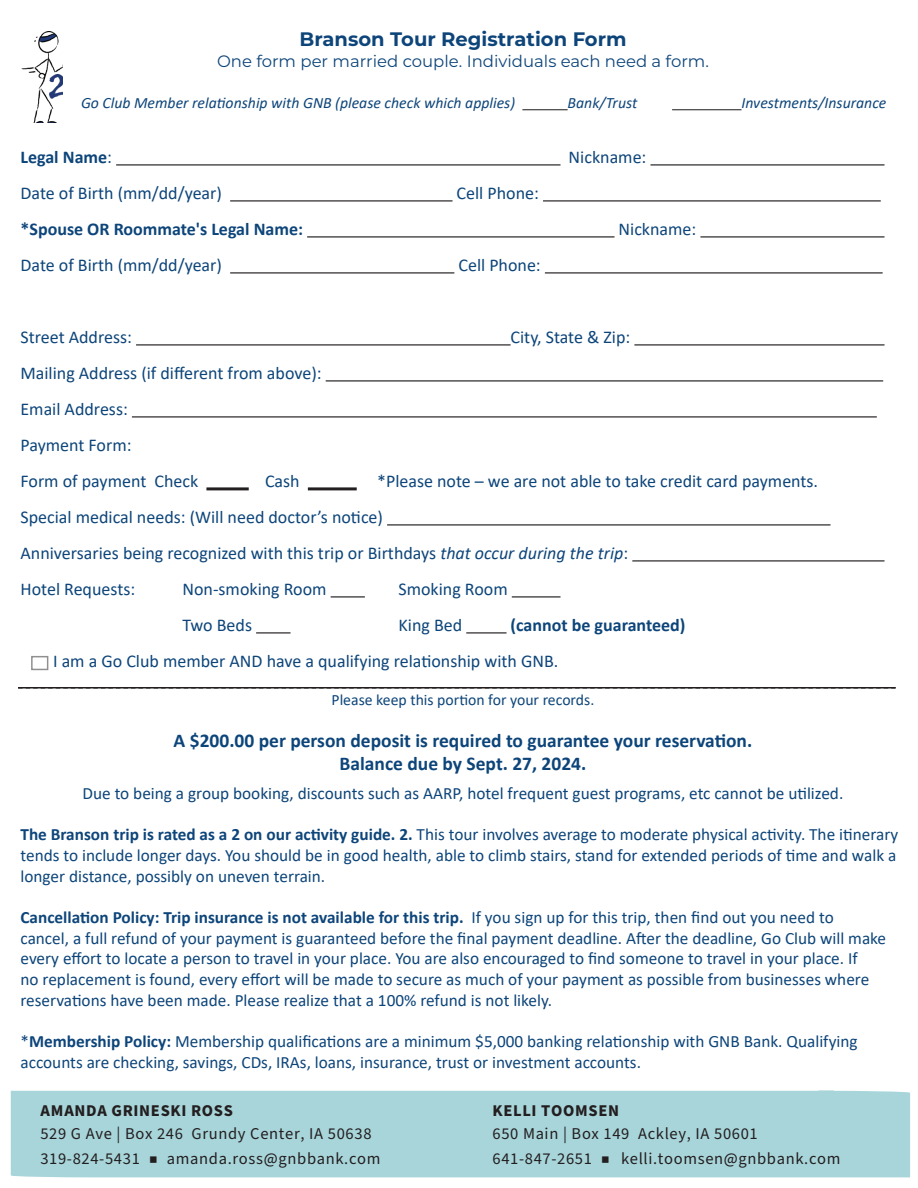
<style>
.page{position:relative;width:918px;height:1188px;background:#fff}
.page>*{position:absolute;margin:0;border:0;box-sizing:border-box;transform-origin:0 0}
.t1{font:700 19.5px/23.4px "Calibri";color:#0d457a;text-align:center}
.t2{font:700 19.5px "Montserrat";color:#0d457a}
.t3{font:18px/36px "Calibri";color:#0d457a}
.t4{font:700 18px "Calibri";color:#0d457a}
.t5{font:17.25px/20.7px "Calibri";color:#0d457a}
._8_Content_gray_Source_Sans_Pro{font:16.5px "Source Sans Pro";letter-spacing:.04em;color:#231f20}
.t6{font:16.5px "Montserrat";color:#0d457a}
._8_Content_gray_Source_Sans_Pro-2{font:700 16.5px "Source Sans Pro";letter-spacing:.04em;color:#231f20}
.t7{font:italic 15.75px "Calibri";color:#0d457a}
.t8{font:15.75px "Calibri";color:#0d457a}
.s1{font-weight:400}
.s2{font-style:italic}
.s3{font-weight:700}
.s4{font-family:"Montserrat"}
</style>
<div class="page">
<hr style="left:522px;top:109px;width:46px;height:1px;background:#231f20">
<hr style="left:672px;top:109px;width:70px;height:1px;background:#231f20">
<hr style="left:116px;top:164px;width:445px;height:2px;background:#231f20">
<hr style="left:651px;top:164px;width:234px;height:2px;background:#231f20">
<hr style="left:230px;top:200px;width:223px;height:2px;background:#231f20">
<hr style="left:543px;top:200px;width:338px;height:2px;background:#231f20">
<hr style="left:307px;top:236px;width:308px;height:2px;background:#231f20">
<hr style="left:700px;top:236px;width:185px;height:2px;background:#231f20">
<hr style="left:230px;top:272px;width:224px;height:2px;background:#231f20">
<hr style="left:545px;top:272px;width:338px;height:2px;background:#231f20">
<hr style="left:136px;top:344px;width:375px;height:2px;background:#231f20">
<hr style="left:634px;top:344px;width:251px;height:2px;background:#231f20">
<hr style="left:326px;top:380px;width:557px;height:2px;background:#231f20">
<hr style="left:132px;top:416px;width:745px;height:2px;background:#231f20">
<hr style="left:206px;top:487px;width:43px;height:3px;background:#231f20">
<hr style="left:308px;top:487px;width:49px;height:3px;background:#231f20">
<hr style="left:387px;top:524px;width:444px;height:2px;background:#231f20">
<hr style="left:632px;top:560px;width:253px;height:2px;background:#231f20">
<hr style="left:331px;top:596px;width:34px;height:2px;background:#231f20">
<hr style="left:512px;top:596px;width:49px;height:2px;background:#231f20">
<hr style="left:256px;top:632px;width:35px;height:2px;background:#231f20">
<hr style="left:466px;top:632px;width:41px;height:2px;background:#231f20">
<svg style="left:18px;top:687px;width:878px;height:1px"></svg>
<img style="left:21px;top:32px;width:42px;height:91px">
<div style="left:10px;top:1090px;width:900px;height:88px;background:#a8d5da"></div>
<div style="left:40px;top:1099px;width:398px;height:77px;background:#a8d5da"></div>
<p class="t2" style="left:299px;top:25px;width:329px">Branson Tour Registration Form</p>
<p class="t6" style="left:217px;top:50px;width:493px">One form per married couple. Individuals each need a form.</p>
<p class="t7" style="left:81px;top:92px;width:436px">Go Club Member relationship with GNB (please check which applies)</p>
<p class="t7" style="left:568px;top:92px;width:71px">Bank/Trust</p>
<p class="t7" style="left:742px;top:92px;width:146px">Investments/Insurance</p>
<p class="t4" style="left:21px;top:144px;width:93px">Legal Name<span class="s1">:</span></p>
<p class="t3" style="left:569px;top:138px;width:79px">Nickname:</p>
<p class="t3" style="left:21px;top:174px;width:203px">Date of Birth (mm/dd/year)</p>
<p class="t3" style="left:457px;top:174px;width:84px">Cell Phone:</p>
<p class="t4" style="left:21px;top:216px;width:284px">*Spouse OR Roommate's Legal Name:</p>
<p class="t3" style="left:619px;top:210px;width:79px">Nickname:</p>
<p class="t3" style="left:21px;top:246px;width:203px">Date of Birth (mm/dd/year)</p>
<p class="t3" style="left:458px;top:246px;width:84px">Cell Phone:</p>
<p class="t3" style="left:21px;top:318px;width:113px">Street Address:</p>
<p class="t3" style="left:511px;top:318px;width:121px">City, State &amp; Zip:</p>
<p class="t3" style="left:21px;top:354px;width:303px">Mailing Address (if different from above):<br>Email Address:</p>
<p class="t3" style="left:21px;top:426px;width:113px">Payment Form:</p>
<p class="t3" style="left:21px;top:462px;width:179px">Form of payment Check</p>
<p class="t3" style="left:265px;top:462px;width:36px">Cash</p>
<p class="t3" style="left:377px;top:462px;width:443px">*Please note – we are not able to take credit card payments.</p>
<p class="t3" style="left:21px;top:498px;width:364px">Special medical needs: (Will need doctor’s notice)</p>
<p class="t3" style="left:21px;top:534px;width:609px">Anniversaries being recognized with this trip or Birthdays <span class="s2">that occur during the trip</span>:</p>
<p class="t3" style="left:21px;top:570px;width:116px">Hotel Requests:</p>
<p class="t3" style="left:183px;top:570px;width:146px">Non-smoking Room</p>
<p class="t3" style="left:399px;top:570px;width:111px">Smoking Room</p>
<p class="t3" style="left:183px;top:606px;width:71px">Two Beds</p>
<p class="t3" style="left:399px;top:606px;width:65px">King Bed</p>
<p class="t4" style="left:511px;top:612px;width:176px">(cannot be guaranteed)</p>
<p class="t3" style="left:53px;top:642px;width:507px">I am a Go Club member AND have a qualifying relationship with GNB.</p>
<p class="t8" style="left:332px;top:689px;width:264px">Please keep this portion for your records.</p>
<p class="t1" style="left:174px;top:729px;width:580px">A $200.00 per person deposit is required to guarantee your reservation.<br>Balance due by Sept. 27, 2024.</p>
<p class="t5" style="left:83px;top:782px;width:762px">Due to being a group booking, discounts such as AARP, hotel frequent guest programs, etc cannot be utilized.</p>
<p class="t5" style="left:21px;top:824px;width:879px;text-align:justify"><span class="s3">The Branson trip is rated as a 2 on our activity guide. 2.</span> This tour involves average to moderate physical activity. The itinerary tends to include longer days. You should be in good health, able to climb stairs, stand for extended periods of time and walk a longer distance, possibly on uneven terrain.</p>
<p class="t5" style="left:21px;top:907px;width:867px"><span class="s3">Cancellation Policy: Trip insurance is not available for this trip.</span> If you sign up for this trip, then find out you need to cancel, a full refund of your payment is guaranteed before the final payment deadline. After the deadline, Go Club will make every effort to locate a person to travel in your place. You are also encouraged to find someone to travel in your place. If<br>no replacement is found, every effort will be made to secure as much of your payment as possible from businesses where reservations have been made. Please realize that a 100% refund is not likely.</p>
<p class="t5" style="left:21px;top:1031px;width:839px">*<span class="s3">Membership Policy:</span> Membership qualifications are a minimum $5,000 banking relationship with GNB Bank. Qualifying accounts are checking, savings, CDs, IRAs, loans, insurance, trust or investment accounts.</p>
<p class="_8_Content_gray_Source_Sans_Pro-2" style="left:40px;top:1099px;width:194px">AMANDA GRINESKI ROSS</p>
<p class="_8_Content_gray_Source_Sans_Pro" style="left:40px;top:1123px;width:333px">529 G Ave | Box 246 Grundy Center, IA 50638</p>
<p class="_8_Content_gray_Source_Sans_Pro" style="left:40px;top:1148px;width:342px">319-824-5431 <span class="s4">■</span> amanda.ross@gnbbank.com</p>
<p class="_8_Content_gray_Source_Sans_Pro-2" style="left:492px;top:1099px;width:128px">KELLI TOOMSEN</p>
<p class="_8_Content_gray_Source_Sans_Pro" style="left:492px;top:1123px;width:267px">650 Main | Box 149 Ackley, IA 50601</p>
<p class="_8_Content_gray_Source_Sans_Pro" style="left:492px;top:1148px;width:350px">641-847-2651 <span class="s4">■</span> kelli.toomsen@gnbbank.com</p>
</div>
